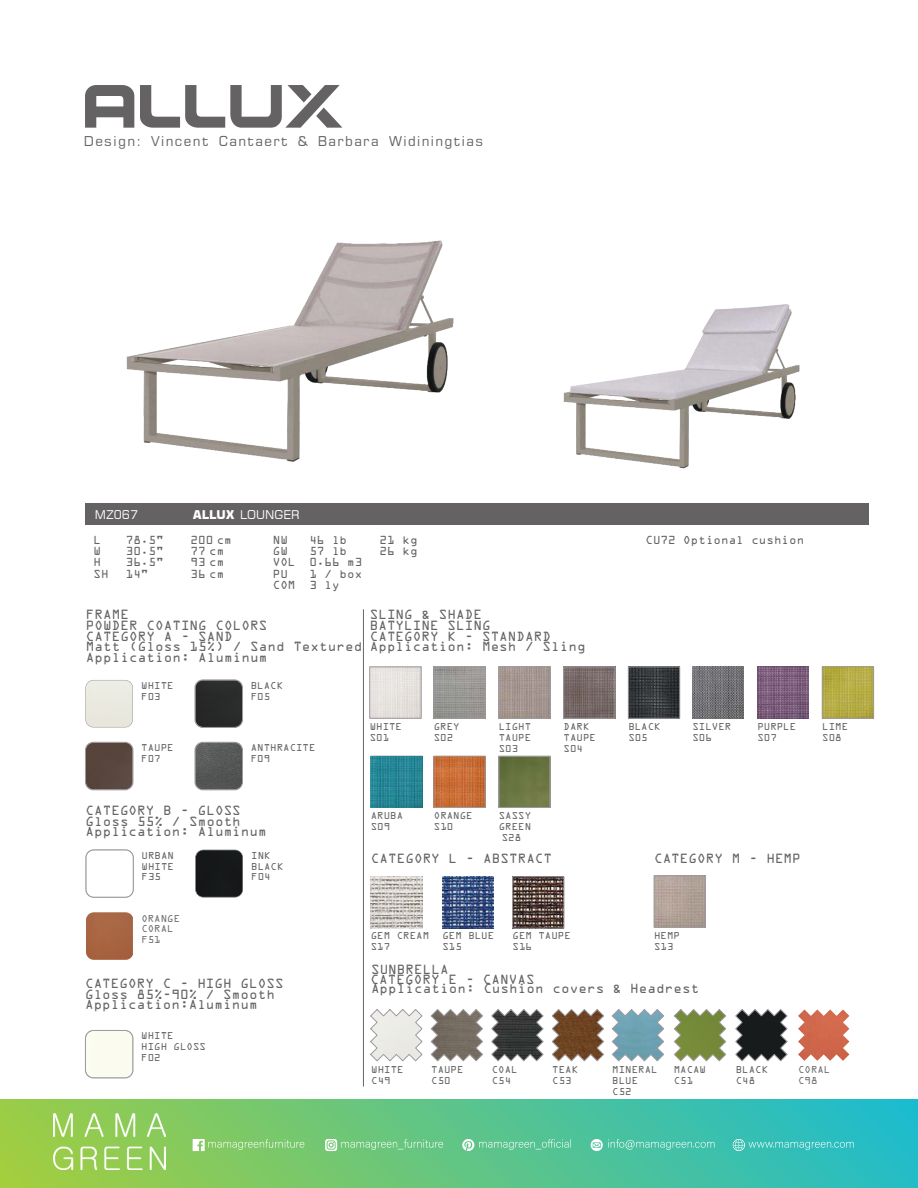
<style>
.page{position:relative;width:918px;height:1188px;background:#fff}
.page>*{position:absolute;margin:0;border:0;box-sizing:border-box;transform-origin:0 0}
.t1{font:13.5px "Square 721 BT";letter-spacing:.1em;color:#656264}
.t2{font:12px/10.5px "OCRA Std";color:#666465}
.t3{font:12px "Square 721 BT";color:#fff}
.t4{font:11.4px "Myriad Pro";color:#fff}
.t5{font:10.5px/11.1px "OCRA Std";color:#656264}
.t6{font:9px/10.8px "OCRA Std";color:#666566}
.t7{font:9px/10.8px "OCRA Std";color:#6f7173}
.s1{font-weight:700}
</style>
<div class="page">
<img style="left:126px;top:240px;width:328px;height:222px">
<div style="left:85px;top:504px;width:783px;height:21px;background:#656264"></div>
<svg style="left:85px;top:85px;width:257px;height:43px"></svg>
<img style="left:520px;top:304px;width:339px;height:200px">
<hr style="left:363px;top:609px;width:1px;height:478px;background:#666566">
<img style="left:372px;top:669px;width:47px;height:47px">
<div style="left:370px;top:667px;width:51px;height:51px;border:1px solid #9d9a9e"></div>
<img style="left:436px;top:669px;width:47px;height:47px">
<div style="left:434px;top:667px;width:51px;height:51px;border:1px solid #9d9a9e"></div>
<img style="left:501px;top:669px;width:47px;height:47px">
<div style="left:499px;top:667px;width:51px;height:51px;border:1px solid #9d9a9e"></div>
<img style="left:565px;top:669px;width:48px;height:47px">
<div style="left:563px;top:667px;width:52px;height:51px;border:1px solid #9d9a9e"></div>
<img style="left:442px;top:877px;width:52px;height:51px">
<img style="left:514px;top:879px;width:48px;height:47px">
<div style="left:512px;top:877px;width:52px;height:51px;border:1px solid #9d9a9e"></div>
<img style="left:630px;top:669px;width:48px;height:47px">
<div style="left:628px;top:667px;width:52px;height:51px;border:1px solid #9d9a9e"></div>
<img style="left:692px;top:667px;width:52px;height:51px">
<img style="left:757px;top:667px;width:52px;height:51px">
<img style="left:824px;top:669px;width:48px;height:47px">
<div style="left:822px;top:667px;width:52px;height:51px;border:1px solid #9d9a9e"></div>
<img style="left:436px;top:758px;width:47px;height:48px">
<div style="left:434px;top:756px;width:51px;height:52px;border:1px solid #9d9a9e"></div>
<img style="left:656px;top:878px;width:48px;height:47px">
<div style="left:654px;top:876px;width:52px;height:51px;border:1px solid #9d9a9e"></div>
<img style="left:501px;top:758px;width:47px;height:48px">
<div style="left:499px;top:756px;width:51px;height:52px;border:1px solid #9d9a9e"></div>
<img style="left:371px;top:877px;width:51px;height:51px">
<img style="left:371px;top:756px;width:51px;height:52px">
<svg style="left:85px;top:680px;width:48px;height:47px;background:#e8e7de"></svg>
<div style="left:195px;top:680px;width:48px;height:46px;background:#282929"></div>
<div style="left:195px;top:680px;width:48px;height:48px;border:1px solid #9d9a9e;border-radius:8px"></div>
<svg style="left:195px;top:742px;width:48px;height:48px;background:#5a5c5b"></svg>
<div style="left:195px;top:742px;width:48px;height:48px;border:1px solid #9d9a9e;border-radius:8px"></div>
<div style="left:85px;top:742px;width:48px;height:48px;background:#57453d"></div>
<div style="left:85px;top:742px;width:48px;height:48px;border:1px solid #9d9a9e;border-radius:8px"></div>
<svg style="left:86px;top:850px;width:47px;height:46px"></svg>
<div style="left:86px;top:850px;width:48px;height:48px;border:1px solid #9d9a9e;border-radius:8px"></div>
<svg style="left:195px;top:850px;width:48px;height:47px;background:#202222"></svg>
<div style="left:85px;top:1030px;width:48px;height:48px;background:#fbfcef"></div>
<div style="left:85px;top:1030px;width:48px;height:48px;border:1px solid #9d9a9e;border-radius:8px"></div>
<svg style="left:370px;top:1009px;width:53px;height:52px"></svg>
<svg style="left:431px;top:1009px;width:52px;height:52px"></svg>
<svg style="left:491px;top:1009px;width:53px;height:52px"></svg>
<svg style="left:552px;top:1009px;width:52px;height:52px"></svg>
<svg style="left:612px;top:1009px;width:52px;height:52px"></svg>
<svg style="left:674px;top:1009px;width:52px;height:52px"></svg>
<svg style="left:735px;top:1009px;width:53px;height:52px"></svg>
<img style="left:86px;top:912px;width:47px;height:48px">
<img style="left:798px;top:1009px;width:51px;height:52px">
<div style="left:0;top:1100px;width:918px;height:88px;background:linear-gradient(to right,#a1cd41,#1fbccb)"></div>
<img style="left:53px;top:1113px;width:113px;height:57px">
<svg style="left:733px;top:1139px;width:121px;height:12px"></svg>
<svg style="left:193px;top:1139px;width:111px;height:12px"></svg>
<svg style="left:325px;top:1117px;width:246px;height:49px;background:#65c688"></svg>
<svg style="left:591px;top:1139px;width:124px;height:12px"></svg>
<p class="t1" style="left:84px;top:133px;width:401px">Design: Vincent Cantaert &amp; Barbara Widiningtias</p>
<p class="t3" style="left:95px;top:507px;width:45px">MZ067</p>
<p class="t3" style="left:193px;top:507px;width:108px"><span class="s1">ALLUX</span> LOUNGER</p>
<p class="t5" style="left:273px;top:536px;width:24px">NW<br>GW<br>VOL<br>PU<br>COM</p>
<p class="t5" style="left:380px;top:536px;width:40px">21 kg<br>26 kg</p>
<p class="t5" style="left:93px;top:536px;width:17px">L<br>W<br>H<br>SH</p>
<p class="t5" style="left:126px;top:536px;width:39px;text-align:justify">78.5" 30.5" 36.5" 14"</p>
<p class="t5" style="left:191px;top:536px;width:43px">200 cm<br>77 cm<br>93 cm<br>36 cm</p>
<p class="t5" style="left:309px;top:536px;width:54px">46 lb<br>57 lb<br>0.66 m3<br>1 / box<br>3 ly</p>
<p class="t2" style="left:86px;top:611px;width:45px">FRAME</p>
<p class="t2" style="left:86px;top:621px;width:183px">POWDER COATING COLORS</p>
<p class="t2" style="left:86px;top:632px;width:278px">CATEGORY A - SAND<br>Matt (Gloss 15%) / Sand Textured<br>Application: Aluminum</p>
<p class="t2" style="left:370px;top:611px;width:114px">SLING &amp; SHADE</p>
<p class="t2" style="left:370px;top:616px;width:218px;line-height:21px">BATYLINE SLING<br>Application: Mesh / Sling</p>
<p class="t2" style="left:370px;top:632px;width:183px">CATEGORY K - STANDARD</p>
<p class="t6" style="left:141px;top:681px;width:34px">WHITE<br>F03</p>
<p class="t6" style="left:251px;top:681px;width:34px">BLACK<br>F05</p>
<p class="t5" style="left:646px;top:536px;width:160px">CU72 Optional cushion</p>
<p class="t6" style="left:141px;top:743px;width:34px">TAUPE<br>F07</p>
<p class="t6" style="left:251px;top:743px;width:66px">ANTHRACITE<br>F09</p>
<p class="t2" style="left:85px;top:806px;width:183px">CATEGORY B - GLOSS<br>Gloss 55% / Smooth<br>Application: Aluminum</p>
<p class="t6" style="left:142px;top:851px;width:34px;text-align:justify">URBAN WHITE F35</p>
<p class="t6" style="left:251px;top:851px;width:34px">INK<br>BLACK<br>F04</p>
<p class="t7" style="left:141px;top:913px;width:40px">ORANGE<br>CORAL<br>F51</p>
<p class="t2" style="left:85px;top:980px;width:200px">CATEGORY C - HIGH GLOSS<br>Gloss 85%-90% / Smooth<br>Application:Aluminum</p>
<p class="t6" style="left:141px;top:1031px;width:66px">WHITE<br>HIGH GLOSS<br>F02</p>
<p class="t6" style="left:370px;top:722px;width:34px">WHITE<br>S01</p>
<p class="t6" style="left:434px;top:722px;width:27px">GREY<br>S02</p>
<p class="t6" style="left:499px;top:722px;width:34px;text-align:justify">LIGHT TAUPE S03</p>
<p class="t6" style="left:564px;top:722px;width:34px">DARK<br>TAUPE<br>S04</p>
<p class="t6" style="left:628px;top:722px;width:34px">BLACK<br>S05</p>
<p class="t6" style="left:692px;top:722px;width:40px">SILVER<br>S06</p>
<p class="t6" style="left:757px;top:722px;width:40px">PURPLE<br>S07</p>
<p class="t6" style="left:822px;top:722px;width:27px">LIME<br>S08</p>
<p class="t6" style="left:499px;top:811px;width:34px">SASSY</p>
<p class="t6" style="left:499px;top:822px;width:34px">GREEN</p>
<p class="t6" style="left:502px;top:833px;width:21px">S28</p>
<p class="t6" style="left:371px;top:811px;width:34px">ARUBA<br>S09</p>
<p class="t6" style="left:434px;top:811px;width:40px">ORANGE<br>S10</p>
<p class="t2" style="left:371px;top:854px;width:183px">CATEGORY L - ABSTRACT</p>
<p class="t6" style="left:371px;top:931px;width:60px">GEM CREAM<br>S17</p>
<p class="t6" style="left:442px;top:931px;width:53px">GEM BLUE<br>S15</p>
<p class="t6" style="left:513px;top:931px;width:60px">GEM TAUPE<br>S16</p>
<p class="t2" style="left:654px;top:854px;width:148px">CATEGORY M - HEMP</p>
<p class="t6" style="left:654px;top:931px;width:27px">HEMP<br>S13</p>
<p class="t2" style="left:371px;top:966px;width:79px">SUNBRELLA</p>
<p class="t2" style="left:371px;top:976px;width:330px;line-height:9px">CATEGORY E - CANVAS<br>Application: Cushion covers &amp; Headrest</p>
<p class="t6" style="left:371px;top:1065px;width:34px">WHITE<br>C49</p>
<p class="t6" style="left:431px;top:1065px;width:34px">TAUPE<br>C50</p>
<p class="t6" style="left:492px;top:1065px;width:27px">COAL<br>C54</p>
<p class="t6" style="left:552px;top:1065px;width:27px">TEAK<br>C53</p>
<p class="t4" style="left:398px;top:1137px;width:7px">_</p>
<p class="t4" style="left:536px;top:1137px;width:7px">_</p>
<p class="t6" style="left:612px;top:1065px;width:47px">MINERAL<br>BLUE<br>C52</p>
<p class="t6" style="left:674px;top:1065px;width:34px">MACAW<br>C51</p>
<p class="t6" style="left:736px;top:1065px;width:34px">BLACK<br>C48</p>
<p class="t7" style="left:798px;top:1065px;width:34px">CORAL<br>C98</p>
</div>
